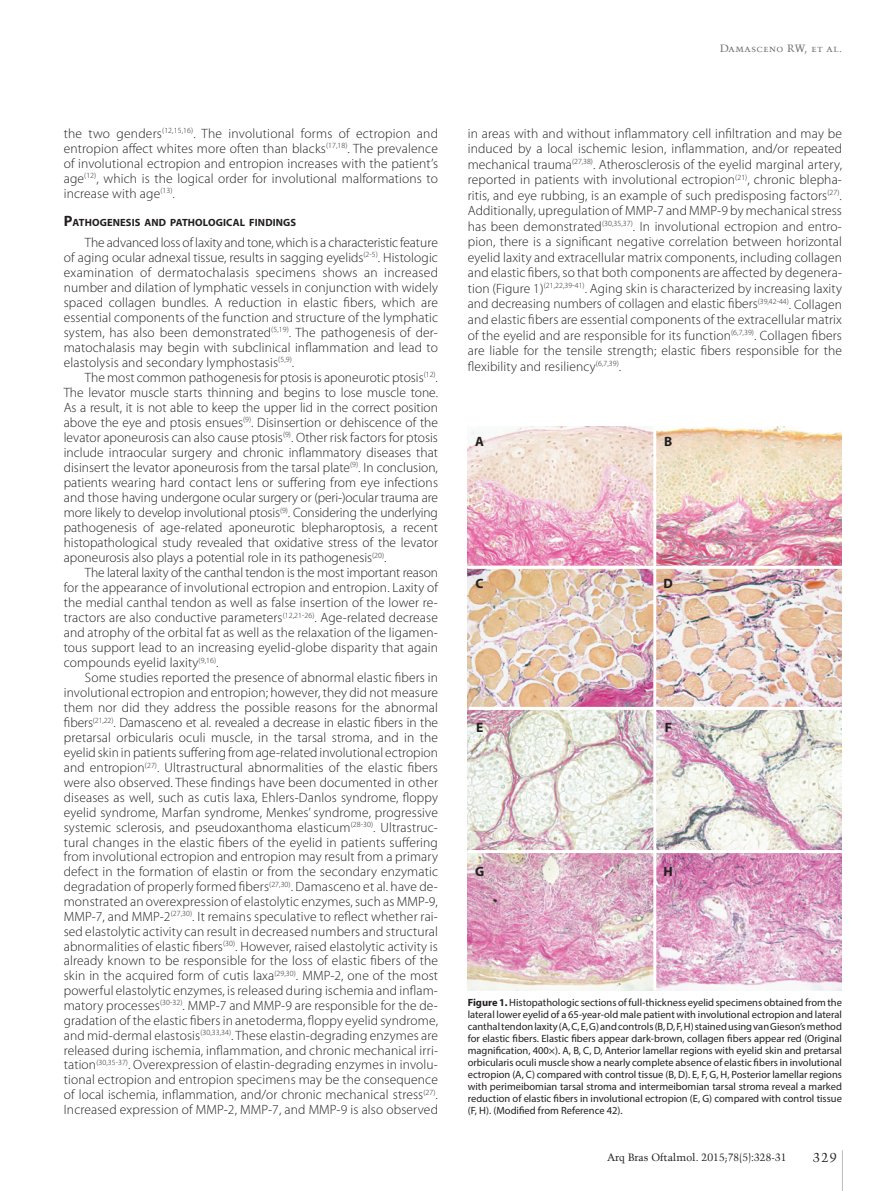
<style>
.page{position:relative;width:893px;height:1191px;background:#fff}
.page>*{position:absolute;margin:0;border:0;box-sizing:border-box;transform-origin:0 0}
.t1{font:300 13.5px/15px "Myriad Pro";letter-spacing:.01em;color:#231f20;text-align:justify}
.t2{font:700 13.5px "Myriad Pro";color:#231f20}
.t3{font:12.75px "Trump Mediaeval LT Std";color:#231f20}
.t4{font:10.5px/12px "Myriad Pro";color:#231f20;text-align:justify}
.t5{font:700 10.5px "Myriad Pro";letter-spacing:.015em;color:#231f20}
.t6{font:10.5px "Trump Mediaeval LT Std";color:#231f20}
.t7{font:10.5px "Trump Mediaeval LT Std";letter-spacing:.04em;color:#6c6d70}
.s1{font-size:15px}
.s2{font-weight:700}
</style>
<div class="page">
<hr style="left:842px;top:1150px;width:1px;height:41px;background:#bcbdc0">
<img style="left:468px;top:426px;width:374px;height:564px">
<hr style="left:468px;top:850px;width:374px;height:3px;background:#fff">
<hr style="left:469px;top:707px;width:373px;height:3px;background:#fff">
<hr style="left:468px;top:565px;width:374px;height:3px;background:#fff">
<hr style="left:653px;top:426px;width:3px;height:564px;background:#fff">
<p class="t7" style="left:720px;top:42px;width:123px">Damasceno RW, et al.</p>
<p class="t1" style="left:64px;top:126px;width:376px">the two genders<sup>(12,15,16)</sup>. The involutional forms of ectropion and entropion affect whites more often than blacks<sup>(17,18)</sup>. The prevalence of involutional ectropion and entropion increases with the patient’s age<sup>(12)</sup>, which is the logical order for involutional malformations to increase with age<sup>(13)</sup>.</p>
<p class="t5" style="left:64px;top:215px;width:234px"><span class="s1">P</span>ATHOGENESIS AND PATHOLOGICAL FINDINGS</p>
<p class="t1" style="left:64px;top:235px;width:376px;text-indent:21px">The advanced loss of laxity and tone, which is a characteristic feature of aging ocular adnexal tissue, results in sagging eyelids<sup>(2-5)</sup>. Histologic examination of dermatochalasis specimens shows an increased number and dilation of lymphatic vessels in conjunction with widely spaced collagen bundles. A reduction in elastic fibers, which are essential components of the function and structure of the lymphatic system, has also been demonstrated<sup>(5,19)</sup>. The pathogenesis of der&shy;matochalasis may begin with subclinical inflammation and lead to elastolysis and secondary lymphostasis<sup>(5,9)</sup>.</p>
<p class="t1" style="left:64px;top:370px;width:376px;text-indent:21px">The most common pathogenesis for ptosis is aponeurotic ptosis<sup>(12)</sup>.<br>The levator muscle starts thinning and begins to lose muscle tone.<br>As a result, it is not able to keep the upper lid in the correct position above the eye and ptosis ensues<sup>(9)</sup>. Disinsertion or dehiscence of the levator aponeurosis can also cause ptosis<sup>(9)</sup>. Other risk factors for ptosis include intraocular surgery and chronic inflammatory diseases that disinsert the levator aponeurosis from the tarsal plate<sup>(9)</sup>. In conclusion, patients wearing hard contact lens or suffering from eye infections and those having undergone ocular surgery or (peri-)ocular trauma are more likely to develop involutional ptosis<sup>(9)</sup>. Considering the underlying pathogenesis of age-related aponeurotic blepharoptosis, a recent histopathological study revealed that oxidative stress of the levator aponeurosis also plays a potential role in its pathogenesis<sup>(20)</sup>.</p>
<p class="t1" style="left:64px;top:565px;width:376px;text-indent:21px">The lateral laxity of the canthal tendon is the most important reason for the appearance of involutional ectropion and entropion. Laxity of the medial canthal tendon as well as false insertion of the lower re&shy;tractors are also conductive parameters<sup>(12,21-26)</sup>. Age-related decrease and atrophy of the orbital fat as well as the relaxation of the ligamen&shy;tous support lead to an increasing eyelid-globe disparity that again compounds eyelid laxity<sup>(9,16)</sup>.</p>
<p class="t1" style="left:64px;top:670px;width:376px;text-indent:21px">Some studies reported the presence of abnormal elastic fibers in involutional ectropion and entropion; however, they did not measure them nor did they address the possible reasons for the abnormal fibers<sup>(21,22)</sup>. Damasceno et al. revealed a decrease in elastic fibers in the pretarsal orbicularis oculi muscle, in the tarsal stroma, and in the eyelid skin in patients suffering from age-related involutional ectropion and entropion<sup>(27)</sup>. Ultrastructural abnormalities of the elastic fibers were also observed. These findings have been documented in other diseases as well, such as cutis laxa, Ehlers-Danlos syndrome, floppy eyelid syndrome, Marfan syndrome, Menkes’ syndrome, progressive systemic sclerosis, and pseudoxanthoma elasticum<sup>(28-30)</sup>. Ultrastruc&shy;tural changes in the elastic fibers of the eyelid in patients suffering from involutional ectropion and entropion may result from a primary defect in the formation of elastin or from the secondary enzymatic degradation of properly formed fibers<sup>(27,30)</sup>. Damasceno et al. have de&shy;monstrated an overexpression of elastolytic enzymes, such as MMP-9, MMP-7, and MMP-2<sup>(27,30)</sup>. It remains speculative to reflect whether rai&shy;sed elastolytic activity can result in decreased numbers and structural abnormalities of elastic fibers<sup>(30)</sup>. However, raised elastolytic activity is already known to be responsible for the loss of elastic fibers of the skin in the acquired form of cutis laxa<sup>(29,30)</sup>. MMP-2, one of the most powerful elastolytic enzymes, is released during ischemia and inflam&shy;matory processes<sup>(30-32)</sup>. MMP-7 and MMP-9 are responsible for the de&shy;gradation of the elastic fibers in anetoderma, floppy eyelid syndrome, and mid-dermal elastosis<sup>(30,33,34)</sup>. These elastin-degrading enzymes are released during ischemia, inflammation, and chronic mechanical irri&shy;tation<sup>(30,35-37)</sup>. Overexpression of elastin-degrading enzymes in involu&shy;tional ectropion and entropion specimens may be the consequence of local ischemia, inflammation, and/or chronic mechanical stress<sup>(27)</sup>.<br>Increased expression of MMP-2, MMP-7, and MMP-9 is also observed</p>
<p class="t1" style="left:468px;top:126px;width:376px;line-height:15.5px">in areas with and without inflammatory cell infiltration and may be induced by a local ischemic lesion, inflammation, and/or repeated mechanical trauma<sup>(27,38)</sup>. Atherosclerosis of the eyelid marginal artery, reported in patients with involutional ectropion<sup>(21)</sup>, chronic blepha&shy;ritis, and eye rubbing, is an example of such predisposing factors<sup>(27)</sup>.<br>Additionally, upregulation of MMP-7 and MMP-9 by mechanical stress has been demonstrated<sup>(30,35,37)</sup>. In involutional ectropion and entro&shy;pion, there is a significant negative correlation between horizontal eyelid laxity and extracellular matrix components, including collagen and elastic fibers, so that both components are affected by degenera&shy;tion (Figure 1)<sup>(21,22,39-41)</sup>. Aging skin is characterized by increasing laxity and decreasing numbers of collagen and elastic fibers<sup>(39,42-44)</sup>. Collagen and elastic fibers are essential components of the extracellular matrix of the eyelid and are responsible for its function<sup>(6,7,39)</sup>. Collagen fibers are liable for the tensile strength; elastic fibers responsible for the flexibility and resiliency<sup>(6,7,39)</sup>.</p>
<p class="t2" style="left:475px;top:432px;width:10px">A</p>
<p class="t2" style="left:664px;top:432px;width:10px">B</p>
<p class="t2" style="left:476px;top:574px;width:10px">C</p>
<p class="t2" style="left:663px;top:574px;width:11px">D</p>
<p class="t2" style="left:476px;top:718px;width:9px">E</p>
<p class="t2" style="left:665px;top:718px;width:9px">F</p>
<p class="t2" style="left:475px;top:863px;width:11px">G</p>
<p class="t2" style="left:664px;top:863px;width:11px">H</p>
<p class="t4" style="left:468px;top:996px;width:376px"><span class="s2">Figure 1.</span> Histopathologic sections of full-thickness eyelid specimens obtained from the lateral lower eyelid of a 65-year-old male patient with involutional ectropion and lateral canthal tendon laxity (A, C, E, G) and controls (B, D, F, H) stained using van Gieson’s method for elastic fibers. Elastic fibers appear dark-brown, collagen fibers appear red (Original magnification, 400×). A, B, C, D, Anterior lamellar regions with eyelid skin and pretarsal orbicularis oculi muscle show a nearly complete absence of elastic fibers in involutional ectropion (A, C) compared with control tissue (B, D). E, F, G, H, Posterior lamellar regions with perimeibomian tarsal stroma and intermeibomian tarsal stroma reveal a marked reduction of elastic fibers in involutional ectropion (E, G) compared with control tissue (F, H). (Modified from Reference 42).</p>
<p class="t6" style="left:607px;top:1151px;width:181px">Arq Bras Oftalmol. 2015;78(5):328-31</p>
<p class="t3" style="left:813px;top:1149px;width:25px">329</p>
</div>
